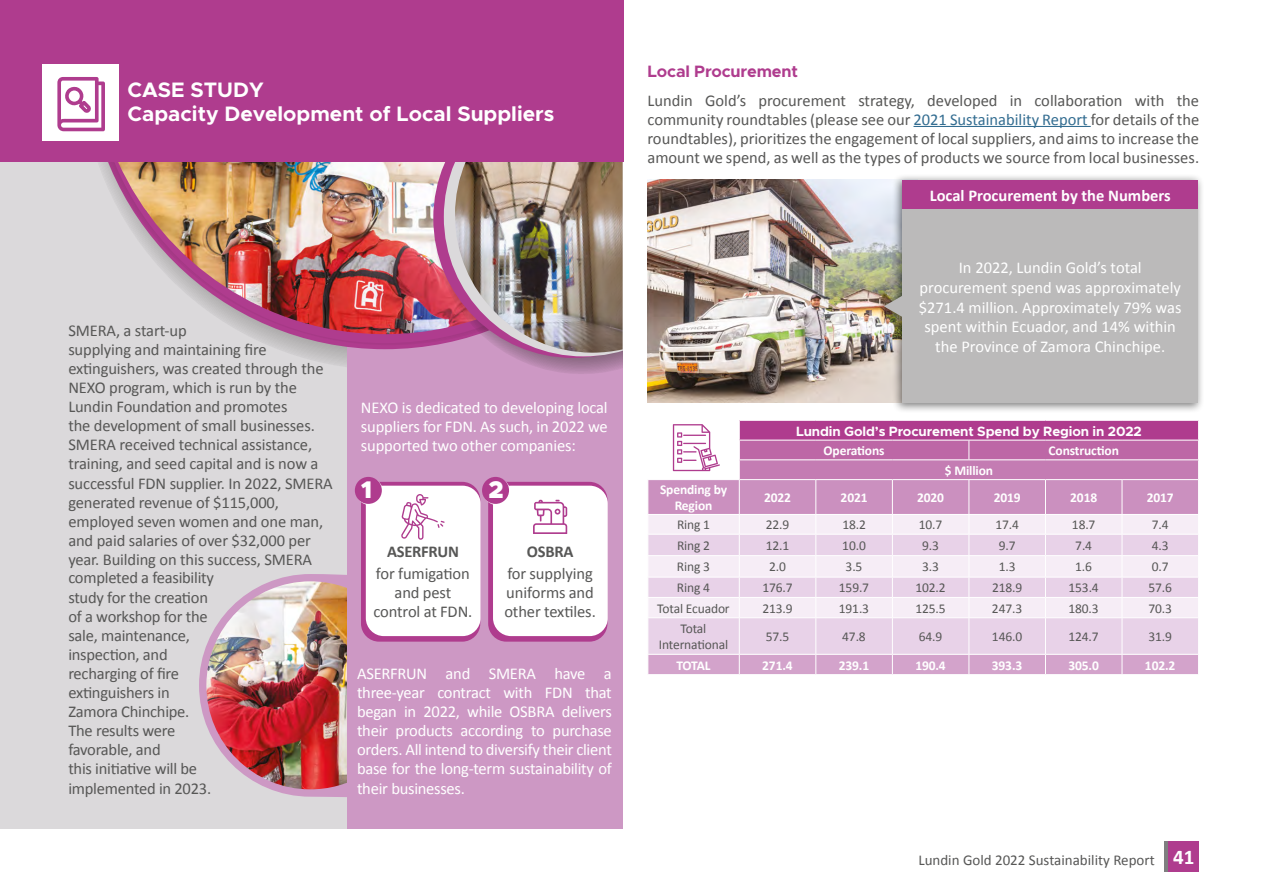
<style>
.page{position:relative;width:1263px;height:893px;background:#fff}
.page>*{position:absolute;margin:0;border:0;box-sizing:border-box;transform-origin:0 0}
.t1{font:900 24.15px "Metropolis";color:#fff}
.t2{font:700 21px/23.1px "Metropolis";color:#fff}
.t3{font:16.5px/19px "Calibri";letter-spacing:-.01em;color:#575756}
.t4{font:16.5px/19px "Calibri";letter-spacing:-.01em;color:#fff;text-align:justify}
.t5{font:700 16.5px "Calibri";color:#fff}
.t6{font:700 16.5px "Metropolis";letter-spacing:-.01em;color:#af3c8e}
.t7{font:700 16.5px "Calibri";letter-spacing:-.015em;color:#575756}
.t8{font:15px "Calibri";color:#575756}
.t9{font:13.5px/16.2px "Calibri";letter-spacing:-.01em;color:#575756;text-align:center}
.t10{font:700 13.5px/16.2px "Calibri";letter-spacing:-.01em;color:#fff;text-align:center}
.t11{font:700 13.5px "Metropolis";letter-spacing:-.01em;color:#fff}
.s1{color:#336d91}
.s2{font-weight:700;font-size:21px;color:#fff}
</style>
<div class="page">
<div style="left:1168px;top:841px;width:31px;height:31px;background:#af3c8e"></div>
<hr style="left:1164px;top:841px;width:3px;height:31px;background:#7f7f80">
<hr style="left:913px;top:126px;width:178px;height:1px;background:#336d91">
<img style="left:647px;top:180px;width:227px;height:223px">
<div style="left:874px;top:174px;width:330px;height:239px;background:#000;opacity:.5"></div>
<div style="left:902px;top:180px;width:296px;height:29px;background:#af3c8e"></div>
<div style="left:902px;top:210px;width:296px;height:193px;background:#bbbaba"></div>
<svg style="left:884px;top:296px;width:18px;height:21px"></svg>
<div style="left:648px;top:618px;width:550px;height:36px;background:#e8d2e8"></div>
<hr style="left:739px;top:618px;width:1px;height:36px;background:#fff">
<hr style="left:815px;top:618px;width:1px;height:36px;background:#fff">
<hr style="left:892px;top:618px;width:1px;height:36px;background:#fff">
<hr style="left:968px;top:618px;width:1px;height:36px;background:#fff">
<hr style="left:1045px;top:618px;width:1px;height:36px;background:#fff">
<hr style="left:1122px;top:618px;width:1px;height:36px;background:#fff">
<svg style="left:648px;top:654px;width:550px;height:20px;background:#d5a7cd"></svg>
<div style="left:1px;top:162px;width:621px;height:667px;background:#dbd9db"></div>
<svg style="left:279px;top:349px;width:68px;height:18px"></svg>
<svg style="left:199px;top:574px;width:148px;height:223px"></svg>
<img style="left:206px;top:581px;width:141px;height:208px">
<div style="left:347px;top:315px;width:276px;height:514px;background:#cd98c4"></div>
<svg style="left:99px;top:162px;width:334px;height:181px"></svg>
<img style="left:118px;top:162px;width:315px;height:172px">
<svg style="left:433px;top:162px;width:190px;height:212px"></svg>
<img style="left:455px;top:162px;width:168px;height:191px">
<svg style="left:361px;top:482px;width:119px;height:160px;background:#b24593"></svg>
<div style="left:366px;top:486px;width:115px;height:150px;background:#fff;border-radius:18px"></div>
<div style="left:355px;top:477px;width:27px;height:27px;background:#af3c8e;border-radius:50%"></div>
<div style="left:488px;top:482px;width:119px;height:160px;background:#af3c8e;border-radius:18px"></div>
<div style="left:493px;top:486px;width:115px;height:150px;background:#fff;border-radius:18px"></div>
<div style="left:482px;top:477px;width:27px;height:27px;background:#af3c8e;border-radius:50%"></div>
<svg style="left:533px;top:500px;width:34px;height:34px"></svg>
<svg style="left:401px;top:494px;width:44px;height:46px"></svg>
<div style="left:0;top:0;width:623px;height:162px;background:#af3c8e"></div>
<div style="left:43px;top:64px;width:76px;height:77px;background:#fff"></div>
<svg style="left:57px;top:77px;width:48px;height:54px"></svg>
<svg style="left:648px;top:420px;width:551px;height:197px;background:#deb7d6"></svg>
<p class="t2" style="left:128px;top:79px;width:428px">CASE STUDY<br>Capacity Development of Local Suppliers</p>
<p class="t3" style="left:68px;top:321px;width:266px">SMERA, a start-up<br>supplying and maintaining fire extinguishers, was created through the<br>NEXO program, which is run by the<br>Lundin Foundation and promotes<br>the development of small businesses.<br>SMERA received technical assistance, training, and seed capital and is now a successful FDN supplier. In 2022, SMERA generated revenue of $115,000, employed seven women and one man, and paid salaries of over $32,000 per year. Building on this success, SMERA completed a feasibility<br>study for the creation<br>of a workshop for the<br>sale, maintenance,<br>inspection, and<br>recharging of fire<br>extinguishers in<br>Zamora Chinchipe.<br>The results were<br>favorable, and<br>this initiative will be<br>implemented in 2023.</p>
<p class="t4" style="left:361px;top:398px;width:248px">NEXO is dedicated to developing local suppliers for FDN. As such, in 2022 we supported two other companies:</p>
<h1 class="t1" style="left:361px;top:474px;width:13px">1</h1>
<h1 class="t1" style="left:488px;top:474px;width:17px">2</h1>
<p class="t7" style="left:387px;top:541px;width:74px">ASERFRUN</p>
<p class="t3" style="left:373px;top:564px;width:101px;text-align:center">for fumigation and pest control at FDN.</p>
<p class="t7" style="left:527px;top:541px;width:48px">OSBRA</p>
<p class="t3" style="left:504px;top:564px;width:93px">for supplying uniforms and other textiles.</p>
<p class="t4" style="left:357px;top:664px;width:256px">ASERFRUN and SMERA have a three-year contract with FDN that began in 2022, while OSBRA delivers their products according to purchase orders. All intend to diversify their client base for the long-term sustainability of their businesses.</p>
<p class="t6" style="left:647px;top:61px;width:152px">Local Procurement</p>
<p class="t3" style="left:647px;top:91px;width:553px;text-align:justify">Lundin Gold’s procurement strategy, developed in collaboration with the community roundtables (please see our <span class="s1">2021 Sustainability Report</span> for details of the roundtables), prioritizes the engagement of local suppliers, and aims to increase the amount we spend, as well as the types of products we source from local businesses.</p>
<p class="t5" style="left:930px;top:185px;width:242px">Local Procurement by the Numbers</p>
<p class="t4" style="left:919px;top:258px;width:264px;line-height:19.8px;text-align:center">In 2022, Lundin Gold’s total procurement spend was approximately $271.4 million. Approximately 79% was spent within Ecuador, and 14% within the Province of Zamora Chinchipe.</p>
<p class="t11" style="left:796px;top:422px;width:347px">Lundin Gold’s Procurement Spend by Region in 2022</p>
<p class="t10" style="left:824px;top:442px;width:62px">Operations</p>
<p class="t10" style="left:1048px;top:442px;width:72px">Construction</p>
<p class="t10" style="left:945px;top:462px;width:50px">$ Million</p>
<p class="t10" style="left:660px;top:481px;width:69px">Spending by<br>Region</p>
<p class="t10" style="left:764px;top:489px;width:28px">2022</p>
<p class="t10" style="left:841px;top:489px;width:28px">2021</p>
<p class="t10" style="left:917px;top:489px;width:28px">2020</p>
<p class="t10" style="left:994px;top:489px;width:28px">2019</p>
<p class="t10" style="left:1070px;top:489px;width:28px">2018</p>
<p class="t10" style="left:1147px;top:489px;width:28px">2017</p>
<p class="t9" style="left:677px;top:517px;width:35px">Ring 1</p>
<p class="t9" style="left:766px;top:517px;width:25px">22.9</p>
<p class="t9" style="left:842px;top:517px;width:25px">18.2</p>
<p class="t9" style="left:919px;top:517px;width:25px">10.7</p>
<p class="t9" style="left:995px;top:517px;width:25px">17.4</p>
<p class="t9" style="left:1072px;top:517px;width:25px">18.7</p>
<p class="t9" style="left:1152px;top:517px;width:18px">7.4</p>
<p class="t9" style="left:677px;top:537px;width:35px">Ring 2</p>
<p class="t9" style="left:766px;top:537px;width:25px">12.1</p>
<p class="t9" style="left:842px;top:537px;width:25px">10.0</p>
<p class="t9" style="left:922px;top:537px;width:18px">9.3</p>
<p class="t9" style="left:999px;top:537px;width:18px">9.7</p>
<p class="t9" style="left:1075px;top:537px;width:18px">7.4</p>
<p class="t9" style="left:1152px;top:537px;width:18px">4.3</p>
<p class="t9" style="left:677px;top:559px;width:35px">Ring 3</p>
<p class="t9" style="left:769px;top:559px;width:18px">2.0</p>
<p class="t9" style="left:846px;top:559px;width:18px">3.5</p>
<p class="t9" style="left:922px;top:559px;width:18px">3.3</p>
<p class="t9" style="left:999px;top:559px;width:18px">1.3</p>
<p class="t9" style="left:1075px;top:559px;width:18px">1.6</p>
<p class="t9" style="left:1152px;top:559px;width:18px">0.7</p>
<p class="t9" style="left:677px;top:580px;width:35px">Ring 4</p>
<p class="t9" style="left:762px;top:580px;width:32px">176.7</p>
<p class="t9" style="left:839px;top:580px;width:32px">159.7</p>
<p class="t9" style="left:915px;top:580px;width:32px">102.2</p>
<p class="t9" style="left:992px;top:580px;width:32px">218.9</p>
<p class="t9" style="left:1068px;top:580px;width:32px">153.4</p>
<p class="t9" style="left:1148px;top:580px;width:25px">57.6</p>
<p class="t9" style="left:657px;top:600px;width:74px">Total Ecuador</p>
<p class="t9" style="left:762px;top:600px;width:32px">213.9</p>
<p class="t9" style="left:839px;top:600px;width:32px">191.3</p>
<p class="t9" style="left:915px;top:600px;width:32px">125.5</p>
<p class="t9" style="left:992px;top:600px;width:32px">247.3</p>
<p class="t9" style="left:1068px;top:600px;width:32px">180.3</p>
<p class="t9" style="left:1148px;top:600px;width:25px">70.3</p>
<p class="t9" style="left:659px;top:620px;width:71px">Total<br>International</p>
<p class="t9" style="left:766px;top:629px;width:25px">57.5</p>
<p class="t9" style="left:842px;top:629px;width:25px">47.8</p>
<p class="t9" style="left:919px;top:629px;width:25px">64.9</p>
<p class="t9" style="left:992px;top:629px;width:32px">146.0</p>
<p class="t9" style="left:1068px;top:629px;width:32px">124.7</p>
<p class="t9" style="left:1148px;top:629px;width:25px">31.9</p>
<p class="t10" style="left:676px;top:657px;width:36px">TOTAL</p>
<p class="t10" style="left:762px;top:657px;width:32px">271.4</p>
<p class="t10" style="left:839px;top:657px;width:32px">239.1</p>
<p class="t10" style="left:915px;top:657px;width:32px">190.4</p>
<p class="t10" style="left:992px;top:657px;width:32px">393.3</p>
<p class="t10" style="left:1068px;top:657px;width:32px">305.0</p>
<p class="t10" style="left:1145px;top:657px;width:32px">102.2</p>
<p class="t8" style="left:918px;top:850px;width:278px">Lundin Gold 2022 Sustainability Report <span class="s2">41</span></p>
</div>
